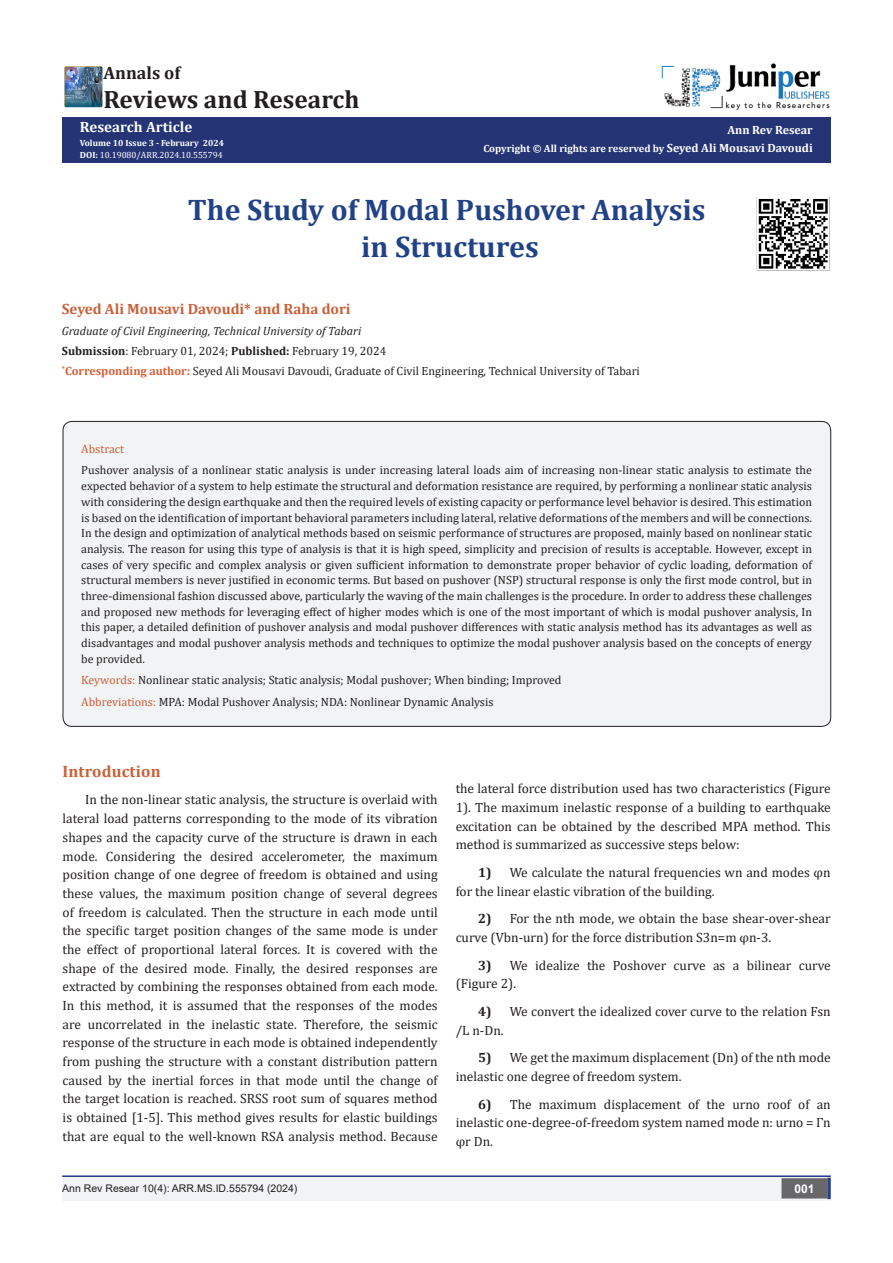
<style>
.page{position:relative;width:893px;height:1263px;background:#fff}
.page>*{position:absolute;margin:0;border:0;box-sizing:border-box;transform-origin:0 0}
.t1{font:700 29.85px/37.3px "Cambria";color:#214287;text-align:center}
.t2{font:700 25.2px "Cambria";color:#231f20}
.t3{font:700 18px "Cambria";color:#231f20}
.t4{font:700 16.5px "Cambria";letter-spacing:.01em;color:#ca5f37}
.t5{font:700 15px "Cambria";color:#ca5f37}
.t6{font:700 15px "Cambria";color:#fff}
.t7{font:13.5px/18.8px "Cambria";color:#231f20}
.List_Paragraph{font:12px/15.8px "Cambria";color:#231f20;text-align:justify}
.t8{font:italic 12px "Cambria";color:#231f20}
.t9{font:700 12px "Cambria";color:#fff}
.List_Paragraph-2{font:12px "Cambria";color:#ca5f37}
.t10{font:700 12px "Arial";color:#fff}
.t11{font:700 10.5px "Cambria";color:#fff}
.t12{font:10.5px "Arial";color:#231f20}
.t13{font:9px "Cambria";color:#fff}
.t14{font:700 9px "Cambria";color:#fff}
.s1{font-weight:700}
.s2{font-size:12px}
.s3{font-weight:700;color:#d55e37}
.s4{color:#ca5f37}
</style>
<div class="page">
<div style="left:62px;top:117px;width:768px;height:45px;background:#253474"></div>
<hr style="left:62px;top:1175px;width:769px;height:1px;background:#253f8e">
<div style="left:62px;top:1176px;width:441px;height:25px;background:#f2f3f4"></div>
<div style="left:503px;top:1176px;width:328px;height:25px;background:#f2f3f4"></div>
<div style="left:782px;top:1179px;width:45px;height:19px;background:#68676a"></div>
<div style="left:781px;top:1178px;width:46px;height:20px;border:2px solid #68676a"></div>
<svg style="left:827px;top:1178px;width:4px;height:21px"></svg>
<hr style="left:62px;top:1176px;width:769px;height:1px;background:#253f8e">
<img style="left:662px;top:63px;width:168px;height:47px">
<img style="left:64px;top:66px;width:38px;height:41px">
<div style="left:63px;top:421px;width:768px;height:305px;background:#f2f3f4;border-radius:9px"></div>
<img style="left:756px;top:198px;width:74px;height:73px">
<p class="t3" style="left:103px;top:60px;width:79px">Annals of</p>
<p class="t2" style="left:103px;top:81px;width:258px">Reviews and Research</p>
<p class="t6" style="left:80px;top:116px;width:114px">Research Article</p>
<p class="t14" style="left:80px;top:136px;width:146px">Volume 10 Issue 3 - February 2024</p>
<p class="t13" style="left:80px;top:149px;width:144px"><span class="s1">DOI:</span> 10.19080/ARR.2024.10.555794</p>
<p class="t9" style="left:727px;top:121px;width:87px">Ann Rev Resear</p>
<p class="t11" style="left:483px;top:141px;width:331px">Copyright © All rights are reserved by <span class="s2">Seyed Ali Mousavi Davoudi</span></p>
<p class="t1" style="left:188px;top:190px;width:519px">The Study of Modal Pushover Analysis in Structures</p>
<p class="t5" style="left:62px;top:299px;width:290px">Seyed Ali Mousavi Davoudi* and Raha dori</p>
<p class="t8" style="left:62px;top:322px;width:301px">Graduate of Civil Engineering, Technical University of Tabari</p>
<p class="List_Paragraph" style="left:62px;top:343px;width:326px"><span class="s1">Submission</span>: February 01, 2024; <span class="s1">Published:</span> February 19, 2024</p>
<p class="List_Paragraph" style="left:62px;top:363px;width:580px"><sup>*</sup><span class="s3">Corresponding author:</span> Seyed Ali Mousavi Davoudi, Graduate of Civil Engineering, Technical University of Tabari</p>
<p class="List_Paragraph-2" style="left:81px;top:442px;width:44px">Abstract</p>
<p class="List_Paragraph" style="left:81px;top:462px;width:732px">Pushover analysis of a nonlinear static analysis is under increasing lateral loads aim of increasing non-linear static analysis to estimate the expected behavior of a system to help estimate the structural and deformation resistance are required, by performing a nonlinear static analysis with considering the design earthquake and then the required levels of existing capacity or performance level behavior is desired. This estimation is based on the identification of important behavioral parameters including lateral, relative deformations of the members and will be connections.<br>In the design and optimization of analytical methods based on seismic performance of structures are proposed, mainly based on nonlinear static analysis. The reason for using this type of analysis is that it is high speed, simplicity and precision of results is acceptable. However, except in cases of very specific and complex analysis or given sufficient information to demonstrate proper behavior of cyclic loading, deformation of structural members is never justified in economic terms. But based on pushover (NSP) structural response is only the first mode control, but in three-dimensional fashion discussed above, particularly the waving of the main challenges is the procedure. In order to address these challenges and proposed new methods for leveraging effect of higher modes which is one of the most important of which is modal pushover analysis, In this paper, a detailed definition of pushover analysis and modal pushover differences with static analysis method has its advantages as well as disadvantages and modal pushover analysis methods and techniques to optimize the modal pushover analysis based on the concepts of energy be provided.</p>
<p class="List_Paragraph" style="left:81px;top:672px;width:482px"><span class="s4">Keywords:</span> Nonlinear static analysis; Static analysis; Modal pushover; When binding; Improved</p>
<p class="List_Paragraph" style="left:81px;top:694px;width:414px"><span class="s4">Abbreviations:</span> MPA: Modal Pushover Analysis; NDA: Nonlinear Dynamic Analysis</p>
<p class="t4" style="left:63px;top:759px;width:99px">Introduction</p>
<p class="t7" style="left:63px;top:790px;width:377px;text-align:justify;text-indent:22px">In the non-linear static analysis, the structure is overlaid with lateral load patterns corresponding to the mode of its vibration shapes and the capacity curve of the structure is drawn in each mode. Considering the desired accelerometer, the maximum position change of one degree of freedom is obtained and using these values, the maximum position change of several degrees of freedom is calculated. Then the structure in each mode until the specific target position changes of the same mode is under the effect of proportional lateral forces. It is covered with the shape of the desired mode. Finally, the desired responses are extracted by combining the responses obtained from each mode.<br>In this method, it is assumed that the responses of the modes are uncorrelated in the inelastic state. Therefore, the seismic response of the structure in each mode is obtained independently from pushing the structure with a constant distribution pattern caused by the inertial forces in that mode until the change of the target location is reached. SRSS root sum of squares method is obtained [1-5]. This method gives results for elastic buildings that are equal to the well-known RSA analysis method. Because</p>
<p class="t7" style="left:456px;top:779px;width:377px;text-align:justify">the lateral force distribution used has two characteristics (Figure 1). The maximum inelastic response of a building to earthquake excitation can be obtained by the described MPA method. This method is summarized as successive steps below:</p>
<p class="t7" style="left:456px;top:863px;width:377px;text-indent:22px"><span class="s1">1)</span> We calculate the natural frequencies wn and modes φn for the linear elastic vibration of the building.</p>
<p class="t7" style="left:456px;top:909px;width:377px;text-indent:22px"><span class="s1">2)</span> For the nth mode, we obtain the base shear-over-shear curve (Vbn-urn) for the force distribution S3n=m φn-3.</p>
<p class="t7" style="left:456px;top:955px;width:377px;text-indent:22px"><span class="s1">3)</span> We idealize the Poshover curve as a bilinear curve (Figure 2).</p>
<p class="t7" style="left:456px;top:1002px;width:377px;text-indent:22px"><span class="s1">4)</span> We convert the idealized cover curve to the relation Fsn /L n-Dn.</p>
<p class="t7" style="left:456px;top:1048px;width:377px;text-indent:22px"><span class="s1">5)</span> We get the maximum displacement (Dn) of the nth mode inelastic one degree of freedom system.</p>
<p class="t7" style="left:456px;top:1094px;width:377px;text-align:justify;text-indent:22px"><span class="s1">6)</span> The maximum displacement of the urno roof of an inelastic one-degree-of-freedom system named mode n: urno = Γn φr Dn.</p>
<p class="t12" style="left:62px;top:1181px;width:237px">Ann Rev Resear 10(4): ARR.MS.ID.555794 (2024)</p>
<p class="t10" style="left:794px;top:1180px;width:22px">001</p>
</div>
